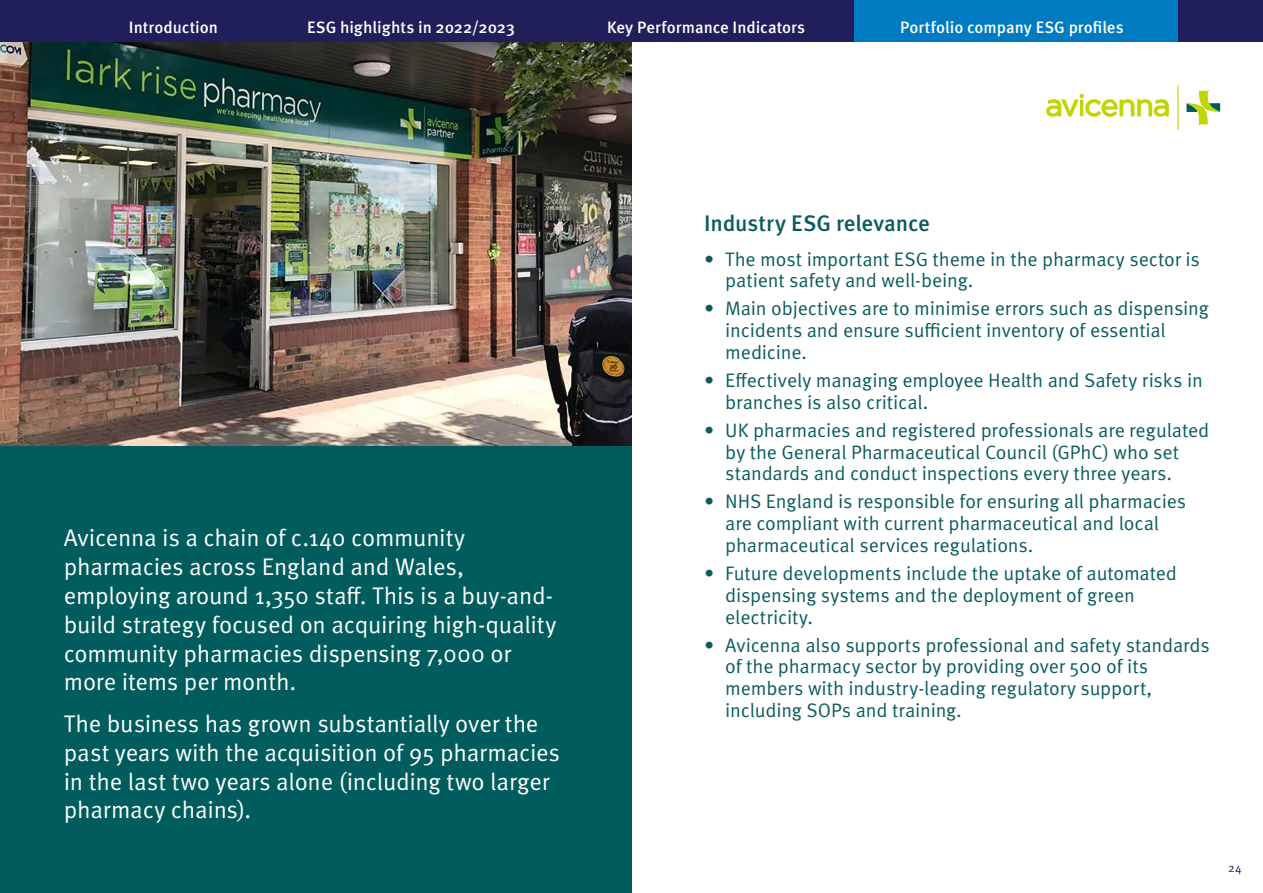
<style>
.page{position:relative;width:1263px;height:893px;background:#fff}
.page>*{position:absolute;margin:0;border:0;box-sizing:border-box;transform-origin:0 0}
.t1{font:24px/28.8px "Meta Pro Norm";letter-spacing:-.01em;color:#fff}
.t2{font:500 22.5px "Meta Pro";letter-spacing:-.005em;color:#0b5c5d}
.t3{font:19.5px/21.8px "Meta Pro Norm";letter-spacing:-.01em;color:#0b5c5d}
.t4{font:500 16.5px "Meta Pro";color:#fff}
.t5{font:12px "Meta Pro Norm";color:#201e5b}
</style>
<div class="page">
<div style="left:0;top:0;width:1263px;height:43px;background:#201e5b"></div>
<div style="left:854px;top:0;width:324px;height:43px;background:#007bc1"></div>
<img style="left:0;top:43px;width:631px;height:403px">
<svg style="left:1177px;top:85px;width:1px;height:45px"></svg>
<svg style="left:1046px;top:94px;width:123px;height:23px"></svg>
<hr style="left:1080px;top:100px;width:3px;height:16px;background:#c2d500">
<svg style="left:1186px;top:91px;width:34px;height:34px"></svg>
<div style="left:0;top:446px;width:631px;height:447px;background:#005c5d"></div>
<p class="t4" style="left:129px;top:15px;width:91px">Introduction</p>
<p class="t4" style="left:307px;top:15px;width:209px">ESG highlights in 2022/2023</p>
<p class="t4" style="left:607px;top:15px;width:199px">Key Performance Indicators</p>
<p class="t4" style="left:900px;top:15px;width:225px">Portfolio company ESG profiles</p>
<p class="t1" style="left:64px;top:522px;width:494px">Avicenna is a chain of c.140 community pharmacies across England and Wales, employing around 1,350 staff. This is a buy-and&shy;build strategy focused on acquiring high-quality community pharmacies dispensing 7,000 or more items per month.</p>
<p class="t1" style="left:64px;top:708px;width:498px">The business has grown substantially over the past years with the acquisition of 95 pharmacies in the last two years alone (including two larger pharmacy chains).</p>
<p class="t2" style="left:704px;top:206px;width:227px">Industry ESG relevance</p>
<p class="t3" style="left:725px;top:247px;width:476px;text-indent:-21px">• The most important ESG theme in the pharmacy sector is patient safety and well-being.</p>
<p class="t3" style="left:725px;top:296px;width:485px;text-indent:-21px">• Main objectives are to minimise errors such as dispensing incidents and ensure sufficient inventory of essential medicine.</p>
<p class="t3" style="left:725px;top:368px;width:479px;text-indent:-21px">• Effectively managing employee Health and Safety risks in branches is also critical.</p>
<p class="t3" style="left:725px;top:418px;width:485px;text-indent:-21px">• UK pharmacies and registered professionals are regulated by the General Pharmaceutical Council (GPhC) who set standards and conduct inspections every three years.</p>
<p class="t3" style="left:725px;top:490px;width:462px;text-indent:-21px">• NHS England is responsible for ensuring all pharmacies are compliant with current pharmaceutical and local pharmaceutical services regulations.</p>
<p class="t3" style="left:725px;top:561px;width:453px;text-indent:-21px">• Future developments include the uptake of automated dispensing systems and the deployment of green electricity.</p>
<p class="t3" style="left:725px;top:633px;width:486px;text-indent:-21px">• Avicenna also supports professional and safety standards of the pharmacy sector by providing over 500 of its members with industry-leading regulatory support, including SOPs and training.</p>
<p class="t5" style="left:1228px;top:858px;width:15px">24</p>
</div>
